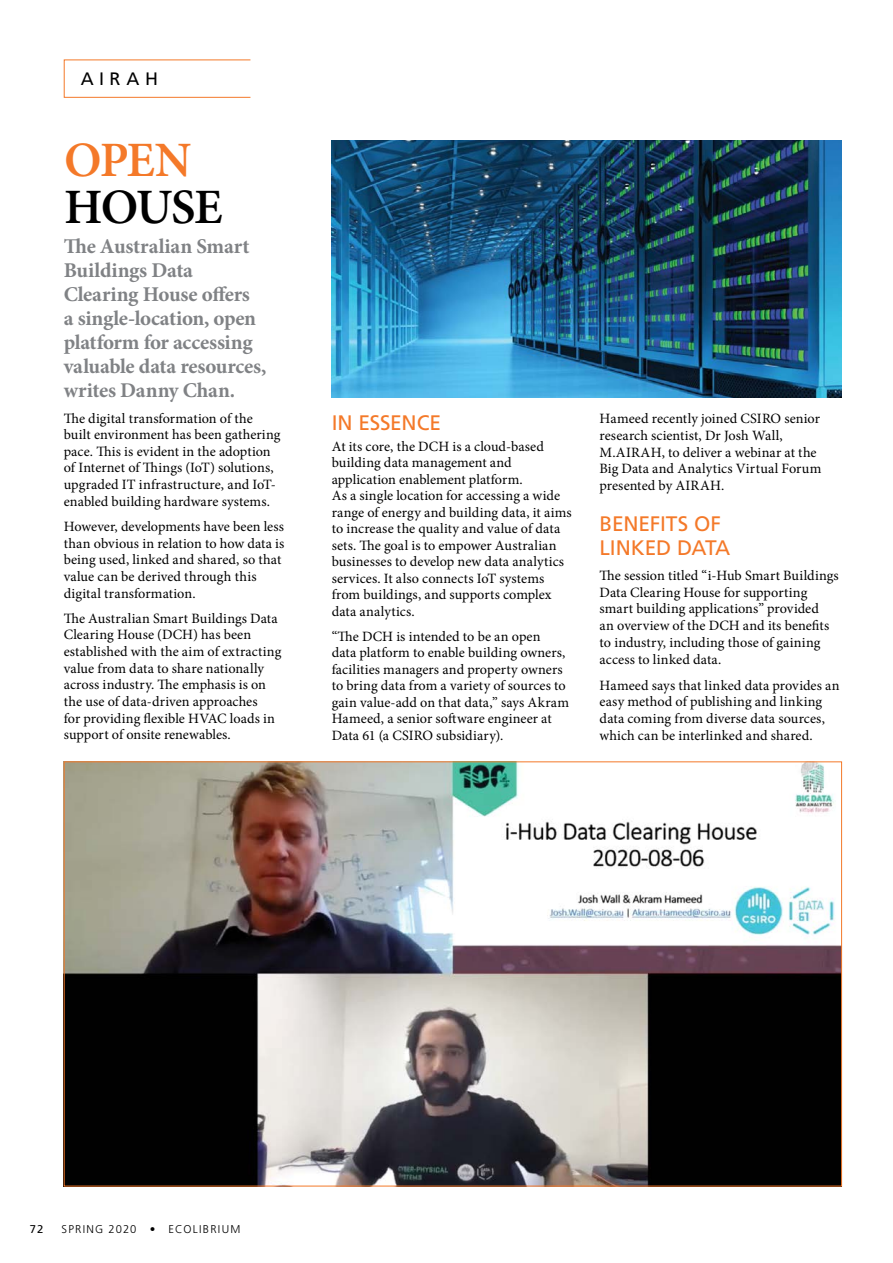
<style>
.page{position:relative;width:893px;height:1263px;background:#fff}
.page>*{position:absolute;margin:0;border:0;box-sizing:border-box;transform-origin:0 0}
.t1{font:600 49.5px "Minion Pro";letter-spacing:-.03em;color:#000}
.t2{font:600 49.5px "Minion Pro";color:#f47929}
.t3{font:700 21px/24px "Minion Pro";letter-spacing:-.01em;color:#808285}
.t4{font:21px/24px "Frutiger LT Std";letter-spacing:-.01em;color:#f47929}
.t5{font:18px "Frutiger LT Std";letter-spacing:.3em;color:#000}
.t6{font:14.25px/16.6px "Minion Pro";letter-spacing:.005em;color:#000}
.t7{font:300 11.25px "Frutiger LT Std";letter-spacing:.11em;color:#000}
.t8{font:11.25px "Frutiger LT Std";color:#000}
</style>
<div class="page">
<div style="left:64px;top:60px;width:187px;height:38px;border:1px solid #f47929"></div>
<img style="left:332px;top:140px;width:510px;height:257px">
<img style="left:66px;top:763px;width:774px;height:421px">
<p class="t5" style="left:81px;top:68px;width:79px">AIRAH</p>
<h1 class="t2" style="left:64px;top:126px;width:129px">OPEN</h1>
<h1 class="t1" style="left:64px;top:173px;width:160px">HOUSE</h1>
<h2 class="t3" style="left:64px;top:234px;width:204px">The Australian Smart<br>Buildings Data<br>Clearing House offers<br>a single-location, open platform for accessing valuable data resources, writes Danny Chan.</h2>
<p class="t6" style="left:64px;top:410px;width:218px">The digital transformation of the built environment has been gathering pace. This is evident in the adoption of Internet of Things (IoT) solutions, upgraded IT infrastructure, and IoT&shy;enabled building hardware systems.</p>
<p class="t6" style="left:64px;top:518px;width:222px">However, developments have been less than obvious in relation to how data is being used, linked and shared, so that value can be derived through this digital transformation.</p>
<p class="t6" style="left:64px;top:610px;width:219px">The Australian Smart Buildings Data Clearing House (DCH) has been established with the aim of extracting value from data to share nationally across industry. The emphasis is on the use of data-driven approaches<br>for providing flexible HVAC loads in support of onsite renewables.</p>
<h2 class="t4" style="left:332px;top:411px;width:111px">IN ESSENCE</h2>
<p class="t6" style="left:332px;top:438px;width:242px">At its core, the DCH is a cloud-based building data management and application enablement platform.<br>As a single location for accessing a wide range of energy and building data, it aims to increase the quality and value of data sets. The goal is to empower Australian businesses to develop new data analytics services. It also connects IoT systems from buildings, and supports complex data analytics.</p>
<p class="t6" style="left:332px;top:628px;width:239px">“The DCH is intended to be an open<br>data platform to enable building owners, facilities managers and property owners to bring data from a variety of sources to gain value-add on that data,” says Akram Hameed, a senior software engineer at Data 61 (a CSIRO subsidiary).</p>
<p class="t6" style="left:600px;top:410px;width:223px">Hameed recently joined CSIRO senior research scientist, Dr Josh Wall,<br>M.AIRAH, to deliver a webinar at the<br>Big Data and Analytics Virtual Forum presented by AIRAH.</p>
<h2 class="t4" style="left:600px;top:512px;width:132px">BENEFITS OF<br>LINKED DATA</h2>
<p class="t6" style="left:600px;top:567px;width:241px">The session titled “i-Hub Smart Buildings Data Clearing House for supporting smart building applications” provided<br>an overview of the DCH and its benefits to industry, including those of gaining access to linked data.</p>
<p class="t6" style="left:600px;top:676px;width:242px">Hameed says that linked data provides an easy method of publishing and linking data coming from diverse data sources, which can be interlinked and shared.</p>
<p class="t8" style="left:30px;top:1223px;width:15px">72</p>
<p class="t7" style="left:62px;top:1223px;width:180px">SPRING 2020 • ECOLIBRIUM</p>
</div>
